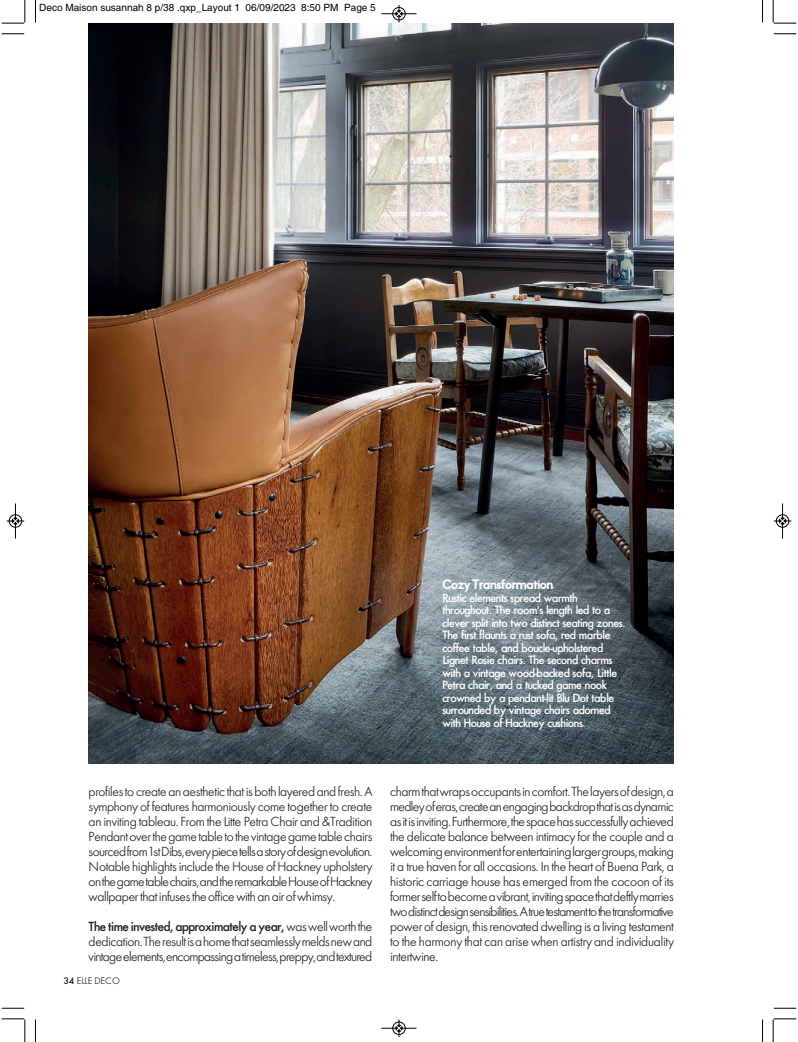
<style>
.page{position:relative;width:798px;height:1042px;background:#fff}
.page>*{position:absolute;margin:0;border:0;box-sizing:border-box;transform-origin:0 0}
.t1{font:13.75px/15px "Elle Gabor Std Text";letter-spacing:-.03em;color:#231f20;text-align:justify}
.t2{font:13.75px/15px "Elle Gabor Std Text";letter-spacing:-.05em;color:#231f20}
.t3{font:500 13.75px "Elle Gabor Std";letter-spacing:-.025em;color:#231f20}
.t4{font:500 12.5px/12.5px "Elle Gabor Std";letter-spacing:-.025em;color:#fff}
.t5{font:800 12.5px "Elle Nova C Std";letter-spacing:-.025em;color:#fff}
.t6{font:10px "Helvetica";color:#000}
.t7{font:10px "Elle Gabor Text";color:#231f20}
.s1{font-family:"Elle Gabor Std Text";font-weight:400}
.s2{font-family:"Elle Gabor Std";font-weight:500}
</style>
<div class="page">
<img style="left:89px;top:23px;width:584px;height:740px">
<svg style="left:35px;top:0;width:1px;height:22px"></svg>
<svg style="left:2px;top:33px;width:22px;height:2px"></svg>
<svg style="left:762px;top:0;width:1px;height:22px"></svg>
<svg style="left:773px;top:33px;width:23px;height:2px"></svg>
<svg style="left:35px;top:1019px;width:1px;height:23px"></svg>
<svg style="left:2px;top:1008px;width:22px;height:1px"></svg>
<svg style="left:762px;top:1019px;width:1px;height:23px"></svg>
<svg style="left:773px;top:1008px;width:23px;height:1px"></svg>
<svg style="left:2px;top:0;width:24px;height:24px"></svg>
<svg style="left:772px;top:0;width:24px;height:24px"></svg>
<svg style="left:2px;top:1018px;width:24px;height:24px"></svg>
<svg style="left:772px;top:1018px;width:24px;height:24px"></svg>
<hr style="left:381px;top:14px;width:35px;height:1px;background:#000">
<div style="left:392px;top:7px;width:13px;height:13px;border:1px solid #000;border-radius:50%"></div>
<svg style="left:395px;top:5px;width:7px;height:17px"></svg>
<hr style="left:381px;top:1028px;width:35px;height:1px;background:#000">
<div style="left:392px;top:1022px;width:13px;height:13px;border:1px solid #000;border-radius:50%"></div>
<svg style="left:395px;top:1019px;width:7px;height:18px"></svg>
<div style="left:9px;top:514px;width:13px;height:14px;border:1px solid #fff;border-radius:50%"></div>
<hr style="left:15px;top:503px;width:1px;height:35px;background:#000">
<div style="left:9px;top:515px;width:13px;height:12px;border:1px solid #000;border-radius:50%"></div>
<svg style="left:7px;top:518px;width:17px;height:6px"></svg>
<div style="left:775px;top:514px;width:13px;height:14px;border:1px solid #fff;border-radius:50%"></div>
<hr style="left:782px;top:503px;width:1px;height:35px;background:#000">
<div style="left:775px;top:515px;width:13px;height:12px;border:1px solid #000;border-radius:50%"></div>
<svg style="left:773px;top:518px;width:18px;height:6px"></svg>
<p class="t6" style="left:39px;top:2px;width:338px">Deco Maison susannah 8 p/38 .qxp_Layout 1 06/09/2023 8:50 PM Page 5</p>
<p class="t5" style="left:442px;top:577px;width:112px">Cozy Transformation</p>
<p class="t4" style="left:442px;top:592px;width:184px">Rustic elements spread warmth throughout. The room's length led to a clever split into two distinct seating zones.<br>The first flaunts a rust sofa, red marble coffee table, and boucle-upholstered Lignet Rosie chairs. The second charms with a vintage wood-backed sofa, Little Petra chair, and a tucked game nook crowned by a pendant-lit Blu Dot table surrounded by vintage chairs adorned with House of Hackney cushions.</p>
<p class="t1" style="left:89px;top:785px;width:285px">profiles to create an aesthetic that is both layered and fresh. A symphony of features harmoniously come together to create an inviting tableau. From the Litte Petra Chair and &amp;Tradition Pendant over the game table to the vintage game table chairs sourced from 1st Dibs, every piece tells a story of design evolution.<br>Notable highlights include the House of Hackney upholstery on the game table chairs, and the remarkable House of Hackney wallpaper that infuses the office with an air of whimsy.</p>
<p class="t3" style="left:89px;top:921px;width:285px">The time invested, approximately a year, <span class="s1">was well worth the</span></p>
<p class="t2" style="left:89px;top:935px;width:285px">dedication. The result is a home that seamlessly melds new and vintage elements, encompassing a timeless, preppy, and textured</p>
<p class="t7" style="left:64px;top:977px;width:58px"><span class="s2">34</span> ELLE DECO</p>
<p class="t1" style="left:390px;top:785px;width:285px">charm that wraps occupants in comfort. The layers of design, a medley of eras, create an engaging backdrop that is as dynamic as it is inviting. Furthermore, the space has successfully achieved the delicate balance between intimacy for the couple and a welcoming environment for entertaining larger groups, making it a true haven for all occasions. In the heart of Buena Park, a historic carriage house has emerged from the cocoon of its former self to become a vibrant, inviting space that deftly marries two distinct design sensibilities. A true testament to the transformative power of design, this renovated dwelling is a living testament to the harmony that can arise when artistry and individuality intertwine.</p>
</div>
